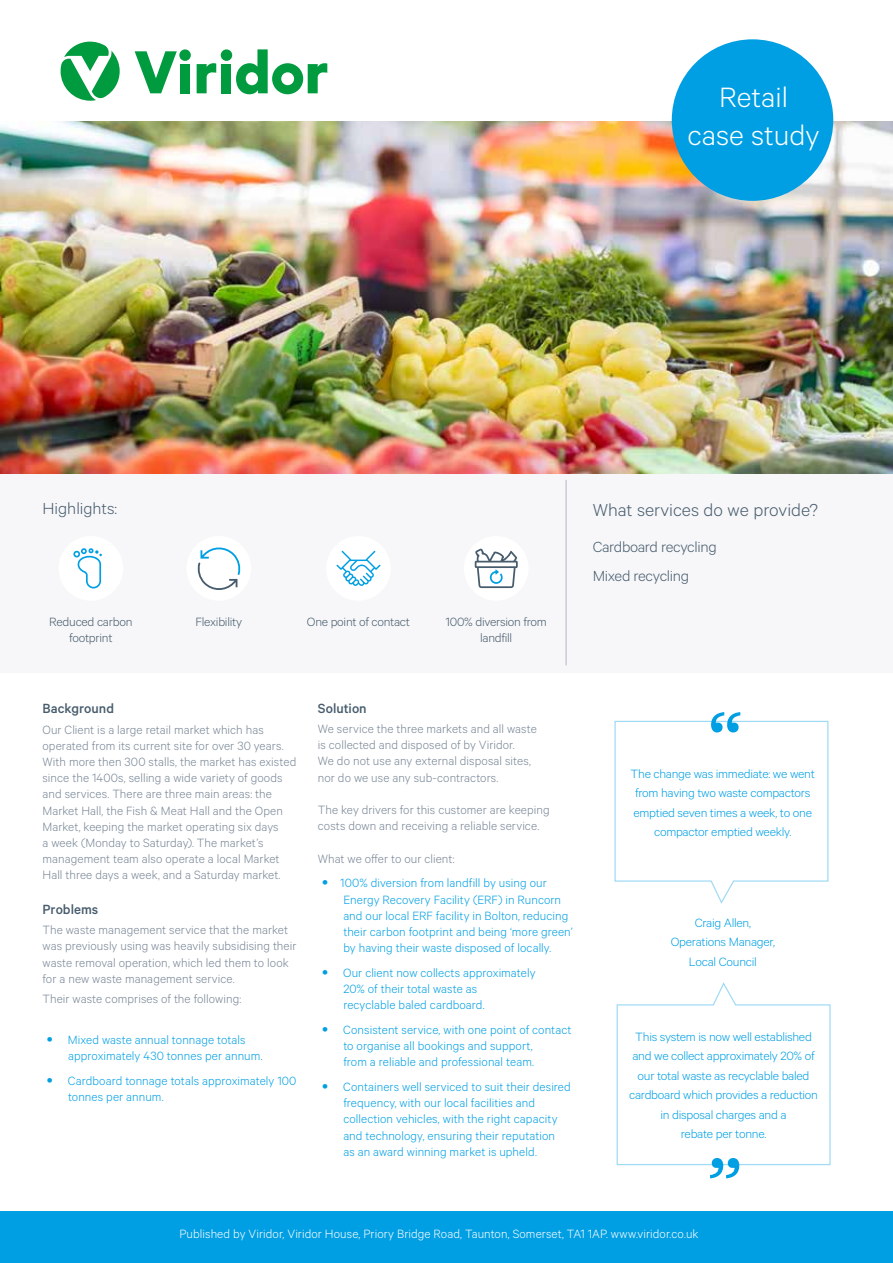
<style>
.page{position:relative;width:893px;height:1263px;background:#fff}
.page>*{position:absolute;margin:0;border:0;box-sizing:border-box;transform-origin:0 0}
.t1{font:300 31.5px/37.8px "Calibre";color:#fff;text-align:center;scale:1.04 1}
.t2{font:300 19.5px "Calibre";color:#475c6d;scale:1.04 1}
.t3{font:300 18px "Calibre";color:#475c6d;scale:1.04 1}
.t4{font:300 16.5px/28.3px "Calibre";letter-spacing:-.02em;color:#475c6d;scale:1.04 1}
.t5{font:500 15px "Calibre";color:#475c6d}
.t6{font:300 13.5px/16.2px "Calibre";letter-spacing:.005em;color:#778595}
.t7{font:300 13.5px/16.2px "Calibre";color:#009fe3}
.t8{font:300 13.5px/19.5px "Calibre";letter-spacing:-.02em;color:#009fe3;text-align:center;scale:1.04 1}
.t9{font:300 13.5px "Calibre";letter-spacing:.005em;color:#fff}
.t10{font:300 13.5px/16.2px "Calibre";letter-spacing:-.02em;color:#475c6d;text-align:center;scale:1.04 1}
.s1{font-size:18px}
</style>
<div class="page">
<div style="left:179px;top:49px;width:12px;height:12px;background:#009b3e;border-radius:50%"></div>
<div style="left:221px;top:49px;width:11px;height:12px;background:#009b3e;border-radius:50%"></div>
<div style="left:180px;top:64px;width:10px;height:29px;background:#009b3e"></div>
<svg style="left:197px;top:63px;width:19px;height:30px"></svg>
<div style="left:221px;top:64px;width:10px;height:29px;background:#009b3e"></div>
<svg style="left:236px;top:49px;width:91px;height:45px"></svg>
<svg style="left:135px;top:51px;width:42px;height:42px"></svg>
<svg style="left:61px;top:42px;width:59px;height:59px"></svg>
<div style="left:0;top:1211px;width:893px;height:52px;background:#009fe3"></div>
<img style="left:0;top:121px;width:893px;height:353px">
<div style="left:0;top:474px;width:893px;height:199px;background:#f7f7f9"></div>
<div style="left:672px;top:39px;width:161px;height:162px;background:#009fe3;border-radius:50%"></div>
<div style="left:58px;top:536px;width:65px;height:65px;background:#fff;border-radius:50%"></div>
<div style="left:186px;top:536px;width:65px;height:65px;background:#fff;border-radius:50%"></div>
<div style="left:326px;top:536px;width:65px;height:65px;background:#fff;border-radius:50%"></div>
<div style="left:464px;top:536px;width:65px;height:65px;background:#fff;border-radius:50%"></div>
<hr style="left:566px;top:480px;width:1px;height:185px;background:#b5bcc6">
<svg style="left:197px;top:547px;width:44px;height:43px"></svg>
<svg style="left:73px;top:548px;width:29px;height:40px"></svg>
<svg style="left:475px;top:549px;width:43px;height:39px"></svg>
<svg style="left:616px;top:982px;width:215px;height:196px"></svg>
<svg style="left:614px;top:712px;width:215px;height:192px"></svg>
<svg style="left:336px;top:551px;width:44px;height:35px"></svg>
<h1 class="t1" style="left:687px;top:77px;width:129px">Retail case study</h1>
<h3 class="t3" style="left:43px;top:498px;width:73px">Highlights:</h3>
<p class="t10" style="left:49px;top:613px;width:81px">Reduced carbon footprint</p>
<p class="t10" style="left:196px;top:613px;width:46px">Flexibility</p>
<p class="t10" style="left:307px;top:613px;width:101px">One point of contact</p>
<p class="t10" style="left:446px;top:613px;width:99px">100% diversion from landfill</p>
<h2 class="t2" style="left:593px;top:498px;width:218px">What services do we provide?</h2>
<p class="t4" style="left:593px;top:532px;width:121px">Cardboard recycling<br>Mixed recycling</p>
<p class="t5" style="left:43px;top:700px;width:73px">Background</p>
<p class="t6" style="left:43px;top:721px;width:255px">Our Client is a large retail market which has operated from its current site for over 30 years.<br>With more then 300 stalls, the market has existed since the 1400s, selling a wide variety of goods and services. There are three main areas: the Market Hall, the Fish &amp; Meat Hall and the Open Market, keeping the market operating six days<br>a week (Monday to Saturday). The market’s management team also operate a local Market Hall three days a week, and a Saturday market.</p>
<p class="t5" style="left:43px;top:900px;width:57px">Problems</p>
<p class="t6" style="left:43px;top:921px;width:255px">The waste management service that the market was previously using was heavily subsidising their waste removal operation, which led them to look for a new waste management service.</p>
<p class="t6" style="left:43px;top:990px;width:200px">Their waste comprises of the following:</p>
<p class="t7" style="left:68px;top:1031px;width:196px;text-indent:-21px"><span class="s1">•</span> Mixed waste annual tonnage totals approximately 430 tonnes per annum.</p>
<p class="t7" style="left:68px;top:1072px;width:230px;text-indent:-21px"><span class="s1">•</span> Cardboard tonnage totals approximately 100 tonnes per annum.</p>
<p class="t5" style="left:318px;top:699px;width:50px">Solution</p>
<p class="t6" style="left:318px;top:720px;width:220px">We service the three markets and all waste is collected and disposed of by Viridor.<br>We do not use any external disposal sites, nor do we use any sub-contractors.</p>
<p class="t6" style="left:318px;top:801px;width:233px">The key drivers for this customer are keeping costs down and receiving a reliable service.</p>
<p class="t6" style="left:318px;top:850px;width:138px">What we offer to our client:</p>
<p class="t7" style="left:343px;top:874px;width:231px;text-indent:-21px"><span class="s1">•</span> 100% diversion from landfill by using our Energy Recovery Facility (ERF) in Runcorn and our local ERF facility in Bolton, reducing their carbon footprint and being ‘more green’ by having their waste disposed of locally.</p>
<p class="t7" style="left:343px;top:964px;width:194px;text-indent:-21px"><span class="s1">•</span> Our client now collects approximately<br>20% of their total waste as<br>recyclable baled cardboard.</p>
<p class="t7" style="left:343px;top:1021px;width:230px;text-indent:-21px"><span class="s1">•</span> Consistent service, with one point of contact to organise all bookings and support,<br>from a reliable and professional team.</p>
<p class="t7" style="left:343px;top:1078px;width:229px;text-indent:-21px"><span class="s1">•</span> Containers well serviced to suit their desired frequency, with our local facilities and collection vehicles, with the right capacity and technology, ensuring their reputation<br>as an award winning market is upheld.</p>
<p class="t8" style="left:631px;top:763px;width:179px">The change was immediate: we went from having two waste compactors emptied seven times a week, to one compactor emptied weekly.</p>
<p class="t8" style="left:671px;top:912px;width:102px">Craig Allen,<br>Operations Manager,<br>Local Council</p>
<p class="t8" style="left:629px;top:1026px;width:183px">This system is now well established and we collect approximately 20% of our total waste as recyclable baled cardboard which provides a reduction in disposal charges and a<br>rebate per tonne.</p>
<p class="t9" style="left:179px;top:1226px;width:521px">Published by Viridor, Viridor House, Priory Bridge Road, Taunton, Somerset, TA1 1AP. www.viridor.co.uk</p>
</div>
